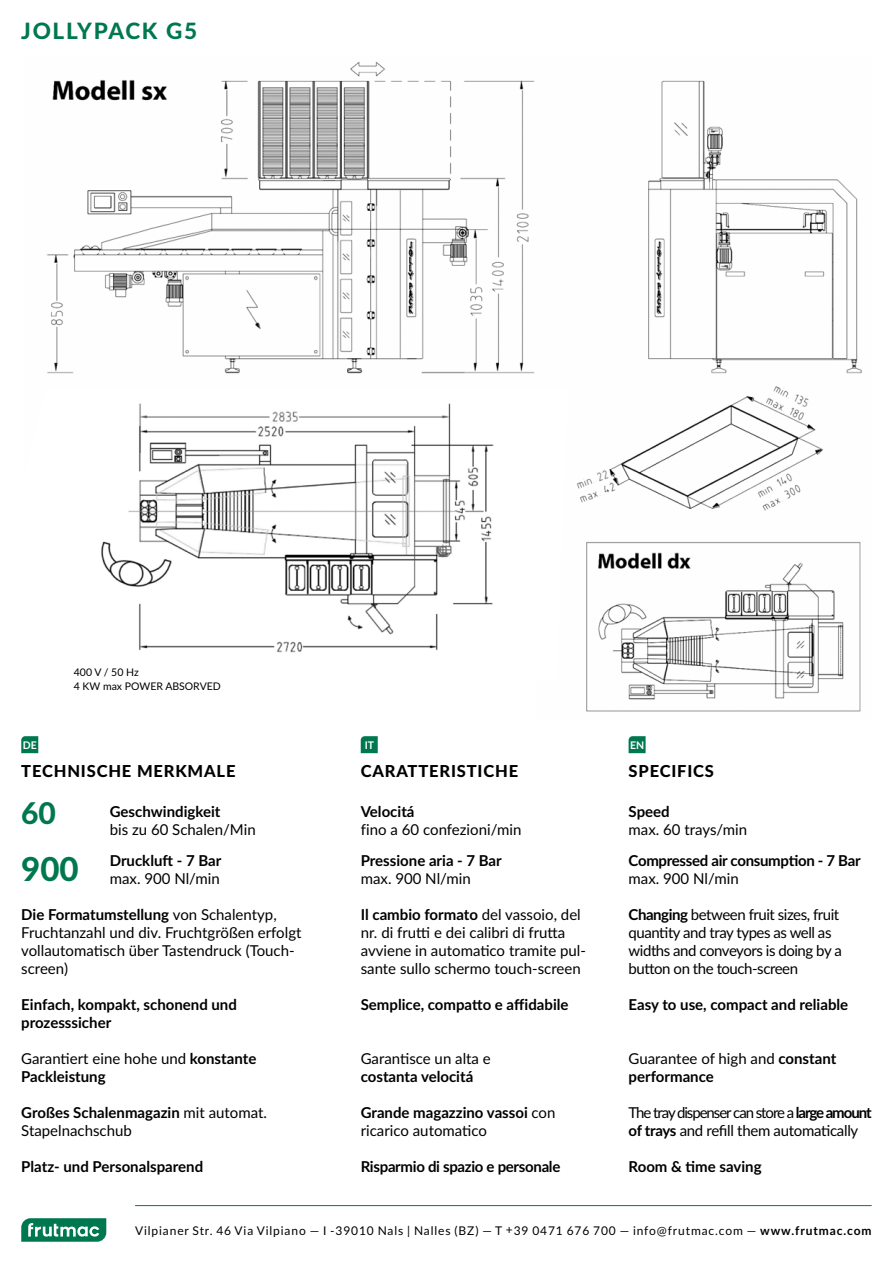
<style>
.page{position:relative;width:893px;height:1263px;background:#fff}
.page>*{position:absolute;margin:0;border:0;box-sizing:border-box;transform-origin:0 0}
.t1{font:800 33px "Lato";color:#00784f}
.t2{font:800 30px "Lato";color:#00784f}
.t3{font:800 22.5px "Lato";letter-spacing:.075em;color:#00784f}
.t4{font:800 16.5px "Lato";letter-spacing:.05em;color:#000}
.t5{font:15px/18px "Lato";color:#000}
.t6{font:700 15px/18px "Lato";color:#000}
.t7{font:15px/18px "Lato";letter-spacing:-.03em;color:#000}
.t8{font:15px/18px "Lato";letter-spacing:-.07em;color:#000}
.t9{font:700 15px "Lato";letter-spacing:-.02em;color:#000}
.t10{font:12px "Lato";letter-spacing:.075em;color:#000}
.t11{font:10.5px/13.5px "Lato";color:#000}
.t12{font:700 10.5px "Lato";color:#fff}
.s1{font-weight:700}
.s2{font-weight:400}
</style>
<div class="page">
<img style="left:47px;top:61px;width:815px;height:651px">
<svg style="left:21px;top:1218px;width:85px;height:24px;background:#3a9777"></svg>
<hr style="left:135px;top:1205px;width:736px;height:1px;background:#00784f">
<svg style="left:21px;top:736px;width:17px;height:17px"></svg>
<svg style="left:361px;top:736px;width:17px;height:17px"></svg>
<svg style="left:629px;top:736px;width:17px;height:17px"></svg>
<h3 class="t3" style="left:21px;top:14px;width:178px">JOLLYPACK G5</h3>
<p class="t11" style="left:74px;top:665px;width:149px">400 V / 50 Hz<br>4 KW max POWER ABSORVED</p>
<p class="t12" style="left:23px;top:737px;width:16px">DE</p>
<p class="t12" style="left:365px;top:737px;width:11px">IT</p>
<p class="t12" style="left:630px;top:737px;width:16px">EN</p>
<p class="t4" style="left:21px;top:759px;width:216px">TECHNISCHE MERKMALE</p>
<p class="t6" style="left:110px;top:802px;width:112px">Geschwindigkeit</p>
<p class="t5" style="left:110px;top:820px;width:147px">bis zu 60 Schalen/Min</p>
<p class="t6" style="left:110px;top:851px;width:113px">Druckluft - 7 Bar</p>
<p class="t5" style="left:110px;top:869px;width:112px">max. 900 Nl/min</p>
<p class="t5" style="left:21px;top:905px;width:282px"><span class="s1">Die Formatumstellung</span> von Schalentyp, Fruchtanzahl und div. Fruchtgrößen erfolgt vollautomatisch über Tastendruck (Touch&shy;screen)</p>
<p class="t6" style="left:21px;top:995px;width:217px">Einfach, kompakt, schonend und prozesssicher</p>
<p class="t5" style="left:21px;top:1049px;width:237px">Garantiert eine hohe und <span class="s1">konstante<br>Packleistung</span></p>
<p class="t5" style="left:21px;top:1103px;width:247px"><span class="s1">Großes Schalenmagazin</span> mit automat.<br>Stapelnachschub</p>
<p class="t6" style="left:21px;top:1157px;width:183px">Platz- und Personalsparend</p>
<h2 class="t2" style="left:21px;top:791px;width:36px">60</h2>
<h1 class="t1" style="left:21px;top:845px;width:59px">900</h1>
<p class="t4" style="left:361px;top:759px;width:159px">CARATTERISTICHE</p>
<p class="t6" style="left:361px;top:802px;width:55px">Velocitá</p>
<p class="t5" style="left:361px;top:820px;width:162px">fino a 60 confezioni/min</p>
<p class="t6" style="left:361px;top:851px;width:143px">Pressione aria - 7 Bar</p>
<p class="t5" style="left:361px;top:869px;width:112px">max. 900 Nl/min</p>
<p class="t5" style="left:361px;top:905px;width:227px"><span class="s1">Il cambio formato</span> del vassoio, del nr. di frutti e dei calibri di frutta avviene in automatico tramite pul&shy;sante sullo schermo touch-screen</p>
<p class="t6" style="left:361px;top:995px;width:209px">Semplice, compatto e affidabile</p>
<p class="t5" style="left:361px;top:1049px;width:132px">Garantisce un alta e</p>
<p class="t6" style="left:361px;top:1067px;width:114px">costanta velocitá</p>
<p class="t6" style="left:361px;top:1103px;width:196px">Grande magazzino vassoi <span class="s2">con ricarico automatico</span></p>
<p class="t9" style="left:361px;top:1156px;width:201px">Risparmio di spazio e personale</p>
<p class="t4" style="left:629px;top:759px;width:87px">SPECIFICS</p>
<p class="t6" style="left:629px;top:802px;width:43px">Speed</p>
<p class="t5" style="left:629px;top:820px;width:120px">max. 60 trays/min</p>
<p class="t9" style="left:629px;top:850px;width:233px">Compressed air consumption - 7 Bar</p>
<p class="t5" style="left:629px;top:869px;width:112px">max. 900 Nl/min</p>
<p class="t7" style="left:629px;top:905px;width:215px"><span class="s1">Changing</span> between fruit sizes, fruit quantity and tray types as well as widths and conveyors is doing by a button on the touch-screen</p>
<p class="t6" style="left:629px;top:995px;width:221px">Easy to use, compact and reliable</p>
<p class="t6" style="left:629px;top:1049px;width:209px"><span class="s2">Guarantee of high and</span> constant performance</p>
<p class="t8" style="left:629px;top:1103px;width:245px">The tray dispenser can store a <span class="s1">large amount of trays</span> and refill them automatically</p>
<p class="t6" style="left:629px;top:1157px;width:135px">Room &amp; time saving</p>
<p class="t10" style="left:135px;top:1222px;width:738px">Vilpianer Str. 46 Via Vilpiano — I -39010 Nals | Nalles (BZ) — T +39 0471 676 700 — info@frutmac.com — <span class="s1">www.frutmac.com</span></p>
</div>
